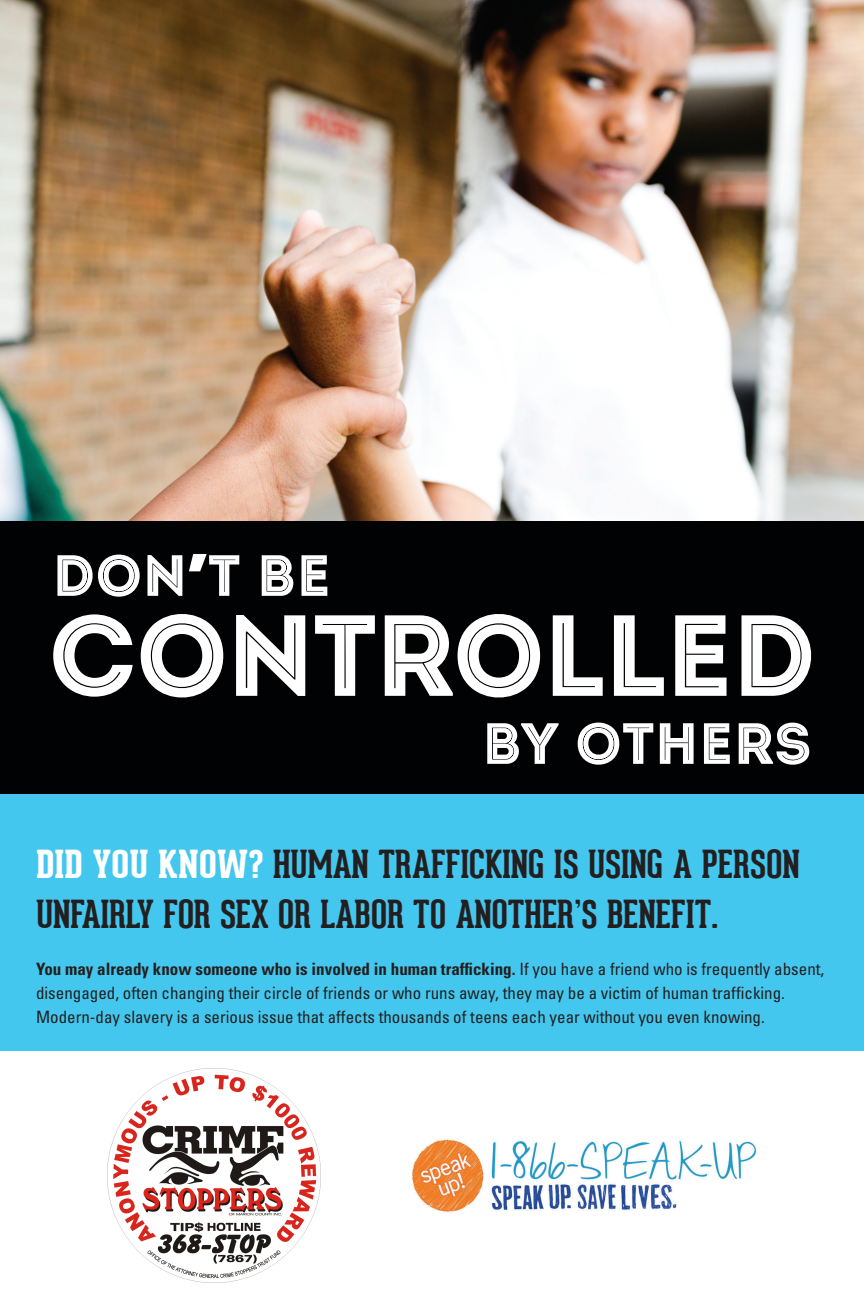
<style>
.page{position:relative;width:864px;height:1296px;background:#fff}
.page>*{position:absolute;margin:0;border:0;box-sizing:border-box;transform-origin:0 0}
.t1{font:115px "Intro Inline";letter-spacing:-.025em;color:#fff}
.t2{font:58px "Intro Inline";color:#fff}
.t3{font:700 37.8px/50px "Geared Slab";color:#231f20}
.t4{font:condensed 17px/24px "Univers";color:#231f20}
.s1{font-family:"Univers";font-weight:900}
.s2{font-weight:800;color:#fff}
.s3{font-weight:700}
</style>
<div class="page">
<img style="left:0;top:0;width:864px;height:521px">
<div style="left:0;top:792px;width:864px;height:286px;background:#44c7ee"></div>
<div style="left:0;top:521px;width:864px;height:272px;background:#010203"></div>
<div style="left:0;top:1052px;width:864px;height:244px;background:#fff"></div>
<img style="left:107px;top:1069px;width:214px;height:214px">
<img style="left:412px;top:1139px;width:345px;height:74px">
<p class="t2" style="left:52px;top:541px;width:280px">DON<span class="s1">’</span>T BE</p>
<p class="t1" style="left:48px;top:587px;width:770px">CONTROLLED</p>
<p class="t2" style="left:482px;top:709px;width:331px">BY OTHERS</p>
<p class="t3" style="left:36px;top:839px;width:765px"><span class="s2">DID YOU KNOW?</span> HUMAN TRAFFICKING IS USING A PERSON<br>UNFAIRLY FOR SEX OR LABOR TO ANOTHER’S BENEFIT.</p>
<p class="t4" style="left:36px;top:956px;width:790px"><span class="s3">You may already know someone who is involved in human trafficking.</span> If you have a friend who is frequently absent, disengaged, often changing their circle of friends or who runs away, they may be a victim of human trafficking.<br>Modern-day slavery is a serious issue that affects thousands of teens each year without you even knowing.</p>
</div>
